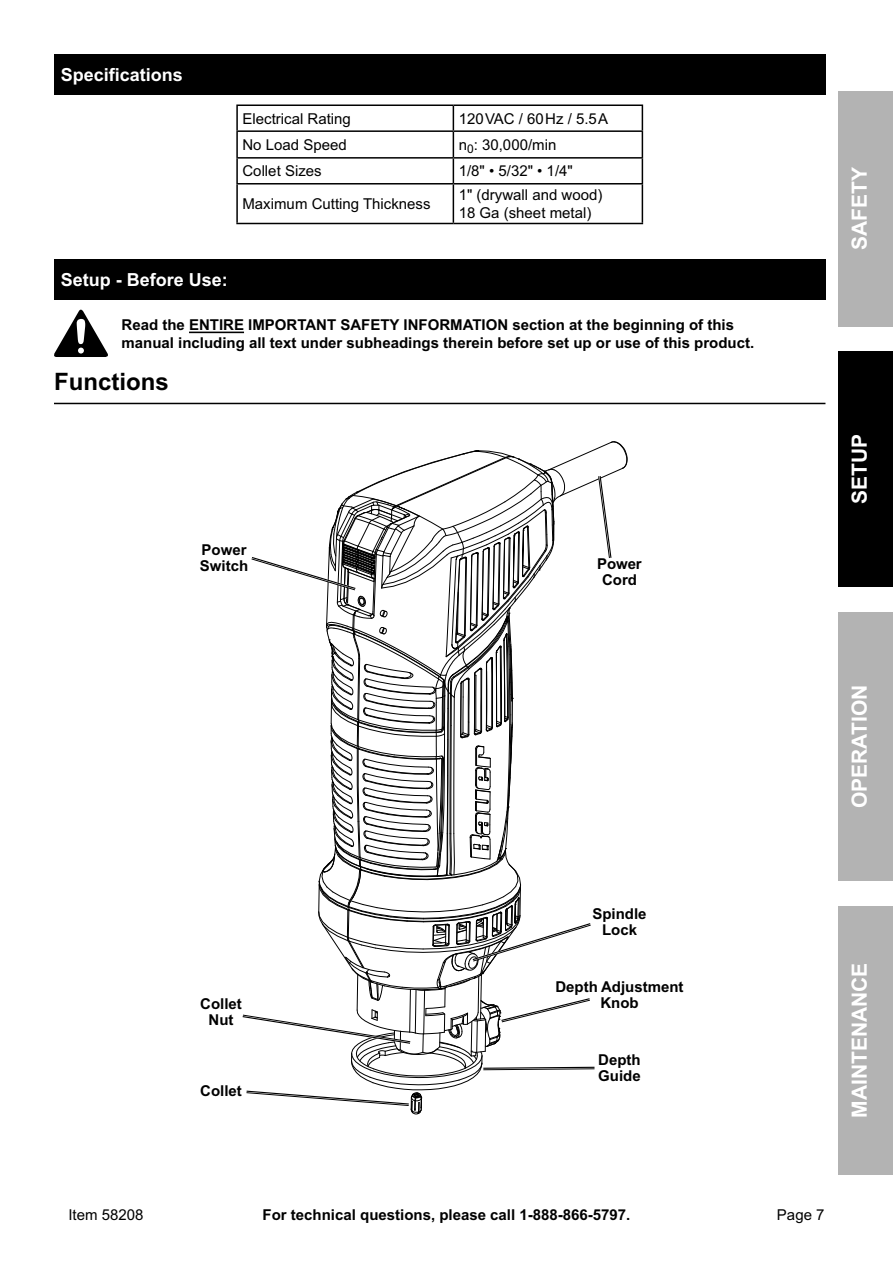
<style>
.page{position:relative;width:893px;height:1263px;background:#fff}
.page>*{position:absolute;margin:0;border:0;box-sizing:border-box;transform-origin:0 0}
.Subheading{font:700 24px "Arial";color:#000}
.t1{font:700 21px "Arial";color:#fff}
.Heading{font:700 18px "Arial";color:#fff}
.Indented_no_list{font:700 15px/16.5px "Arial";color:#000;text-align:center}
.Table_Text{font:15px/18px "Arial";color:#000}
</style>
<div class="page">
<div style="left:839px;top:612px;width:54px;height:269px;background:#b3b3b3"></div>
<div style="left:839px;top:906px;width:54px;height:269px;background:#b3b3b3"></div>
<div style="left:54px;top:54px;width:771px;height:40px;background:#000"></div>
<div style="left:54px;top:260px;width:771px;height:40px;background:#000"></div>
<hr style="left:189px;top:332px;width:55px;height:1px;background:#000">
<hr style="left:54px;top:403px;width:771px;height:1px;background:#000">
<hr style="left:236px;top:104px;width:217px;height:2px;background:#000">
<hr style="left:236px;top:106px;width:2px;height:24px;background:#000">
<hr style="left:236px;top:130px;width:217px;height:2px;background:#000">
<hr style="left:236px;top:132px;width:2px;height:25px;background:#000">
<hr style="left:236px;top:157px;width:217px;height:2px;background:#000">
<hr style="left:236px;top:159px;width:2px;height:24px;background:#000">
<hr style="left:236px;top:183px;width:217px;height:2px;background:#000">
<hr style="left:236px;top:185px;width:2px;height:38px;background:#000">
<hr style="left:236px;top:223px;width:217px;height:1px;background:#000">
<svg style="left:54px;top:309px;width:54px;height:48px"></svg>
<svg style="left:697px;top:54px;width:196px;height:533px"></svg>
<svg style="left:628px;top:94px;width:69px;height:311px"></svg>
<svg style="left:240px;top:94px;width:388px;height:1020px"></svg>
<p class="Heading" style="left:61px;top:63px;width:124px">Specifications</p>
<p class="Table_Text" style="left:242px;top:110px;width:110px">Electrical Rating</p>
<p class="Table_Text" style="left:459px;top:110px;width:151px">120 VAC / 60 Hz / 5.5 A</p>
<p class="Table_Text" style="left:242px;top:136px;width:106px">No Load Speed</p>
<p class="Table_Text" style="left:459px;top:136px;width:99px">n<sub>0</sub>: 30,000/min</p>
<p class="Table_Text" style="left:242px;top:162px;width:81px">Collet Sizes</p>
<p class="Table_Text" style="left:459px;top:162px;width:116px">1/8" • 5/32" • 1/4"</p>
<p class="Table_Text" style="left:242px;top:195px;width:190px">Maximum Cutting Thickness</p>
<p class="Table_Text" style="left:459px;top:186px;width:145px">1" (drywall and wood)<br>18 Ga (sheet metal)</p>
<p class="Heading" style="left:61px;top:268px;width:169px">Setup - Before Use:</p>
<p class="Indented_no_list" style="left:108px;top:317px;width:91px">Read the ENTIRE</p>
<p class="Indented_no_list" style="left:248px;top:317px;width:49px">IMPORTANT</p>
<p class="Indented_no_list" style="left:340px;top:317px;width:41px">SAFETY</p>
<p class="Indented_no_list" style="left:122px;top:316px;width:634px;line-height:18px;text-align:left;text-indent:282px">IN FORMATION section at the beginning of this manual including all text under subheadings therein before set up or use of this product.</p>
<p class="Subheading" style="left:54px;top:366px;width:116px">Functions</p>
<p class="Indented_no_list" style="left:200px;top:542px;width:50px;text-align:left">Power<br>Switch</p>
<p class="Indented_no_list" style="left:597px;top:556px;width:46px">Power<br>Cord</p>
<h2 class="t1" style="left:845px;top:250px;width:84px;rotate:-90deg">Saf ety</h2>
<h2 class="t1" style="left:845px;top:504px;width:72px;rotate:-90deg">Setup</h2>
<h2 class="t1" style="left:845px;top:808px;width:125px;rotate:-90deg">Operation</h2>
<p class="Indented_no_list" style="left:200px;top:995px;width:43px">Collet<br>Nut</p>
<p class="Indented_no_list" style="left:200px;top:1083px;width:43px">Collet</p>
<p class="Indented_no_list" style="left:592px;top:906px;width:55px">Spindle<br>Lock</p>
<p class="Indented_no_list" style="left:555px;top:978px;width:130px">Depth Adjustment<br>Knob</p>
<p class="Indented_no_list" style="left:598px;top:1052px;width:44px;text-align:left">Depth<br>Guide</p>
<h2 class="t1" style="left:845px;top:1118px;width:157px;rotate:-90deg">Maintenance</h2>
<p class="Table_Text" style="left:68px;top:1206px;width:77px">Item 58208</p>
<p class="Indented_no_list" style="left:263px;top:1207px;width:369px">For technical questions, please call 1-888-866-5797.</p>
<p class="Table_Text" style="left:777px;top:1206px;width:49px">Page 7</p>
</div>
